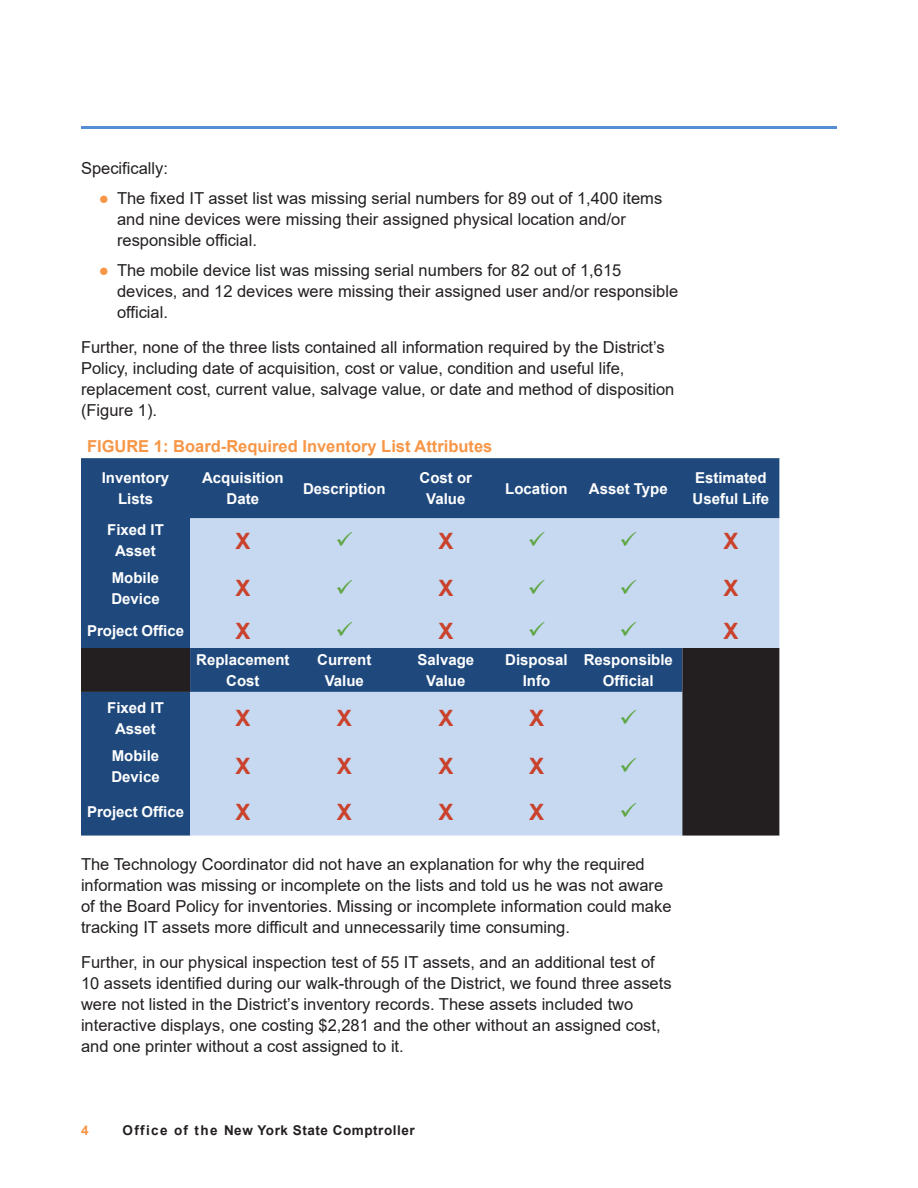
<style>
.page{position:relative;width:918px;height:1188px;background:#fff}
.page>*{position:absolute;margin:0;border:0;box-sizing:border-box;transform-origin:0 0}
._7_Figures{font:700 22.5px "Arial";color:#ca422c}
.Body_Text{font:16.5px/21px "Arial";color:#231f20}
._7_Figures-2{font:700 16.5px "Arial";color:#f79646}
._7_Figures-3{font:700 15px/21px "Arial";color:#fff;text-align:center}
.t1{font:700 13.5px "Arial";letter-spacing:.04em;color:#231f20}
.t2{font:700 13.5px "Arial";color:#f79646}
.s1{color:#f79646}
</style>
<div class="page">
<hr style="left:81px;top:126px;width:756px;height:3px;background:#558ed5">
<div style="left:81px;top:458px;width:698px;height:190px;background:#1f497d"></div>
<div style="left:190px;top:518px;width:589px;height:130px;background:#c6d9f1"></div>
<svg style="left:81px;top:648px;width:698px;height:188px;background:#798fab"></svg>
<svg style="left:337px;top:532px;width:15px;height:14px"></svg>
<svg style="left:529px;top:532px;width:16px;height:14px"></svg>
<svg style="left:621px;top:532px;width:15px;height:14px"></svg>
<svg style="left:337px;top:579px;width:15px;height:15px"></svg>
<svg style="left:529px;top:579px;width:16px;height:15px"></svg>
<svg style="left:621px;top:579px;width:15px;height:15px"></svg>
<svg style="left:337px;top:622px;width:15px;height:15px"></svg>
<svg style="left:529px;top:622px;width:16px;height:15px"></svg>
<svg style="left:621px;top:622px;width:15px;height:15px"></svg>
<svg style="left:621px;top:709px;width:15px;height:15px"></svg>
<svg style="left:621px;top:757px;width:15px;height:15px"></svg>
<svg style="left:621px;top:803px;width:15px;height:15px"></svg>
<p class="Body_Text" style="left:81px;top:158px;width:89px">Specifically:</p>
<p class="Body_Text" style="left:117px;top:188px;width:547px;text-indent:-18px"><span class="s1">●</span> The fixed IT asset list was missing serial numbers for 89 out of 1,400 items and nine devices were missing their assigned physical location and/or responsible official.</p>
<p class="Body_Text" style="left:117px;top:260px;width:563px;text-indent:-18px"><span class="s1">●</span> The mobile device list was missing serial numbers for 82 out of 1,615 devices, and 12 devices were missing their assigned user and/or responsible official.</p>
<p class="Body_Text" style="left:81px;top:336px;width:595px">Further, none of the three lists contained all information required by the District’s Policy, including date of acquisition, cost or value, condition and useful life, replacement cost, current value, salvage value, or date and method of disposition (Figure 1).</p>
<p class="_7_Figures-2" style="left:87px;top:435px;width:407px">FIGURE 1: Board-Required Inventory List Attributes</p>
<p class="_7_Figures-3" style="left:102px;top:468px;width:69px">Inventory<br>Lists</p>
<p class="_7_Figures-3" style="left:202px;top:468px;width:83px">Acquisition<br>Date</p>
<p class="_7_Figures-3" style="left:303px;top:478px;width:84px">Description</p>
<p class="_7_Figures-3" style="left:420px;top:468px;width:54px">Cost or<br>Value</p>
<p class="_7_Figures-3" style="left:505px;top:478px;width:64px">Location</p>
<p class="_7_Figures-3" style="left:589px;top:478px;width:80px">Asset Type</p>
<p class="_7_Figures-3" style="left:693px;top:468px;width:78px;text-align:left">Estimated<br>Useful Life</p>
<p class="_7_Figures-3" style="left:107px;top:520px;width:58px">Fixed IT<br>Asset</p>
<p class="_7_Figures" style="left:235px;top:525px;width:17px">X</p>
<p class="_7_Figures" style="left:438px;top:525px;width:17px">X</p>
<p class="_7_Figures" style="left:723px;top:525px;width:17px">X</p>
<p class="_7_Figures-3" style="left:111px;top:567px;width:50px;text-align:left">Mobile<br>Device</p>
<p class="_7_Figures" style="left:235px;top:572px;width:17px">X</p>
<p class="_7_Figures" style="left:438px;top:572px;width:17px">X</p>
<p class="_7_Figures" style="left:723px;top:572px;width:17px">X</p>
<p class="_7_Figures-3" style="left:87px;top:621px;width:99px">Project Office</p>
<p class="_7_Figures" style="left:235px;top:615px;width:17px">X</p>
<p class="_7_Figures" style="left:438px;top:615px;width:17px">X</p>
<p class="_7_Figures" style="left:723px;top:615px;width:17px">X</p>
<p class="_7_Figures-3" style="left:196px;top:649px;width:95px">Replacement<br>Cost</p>
<p class="_7_Figures-3" style="left:317px;top:649px;width:56px">Current<br>Value</p>
<p class="_7_Figures-3" style="left:418px;top:649px;width:58px">Salvage<br>Value</p>
<p class="_7_Figures-3" style="left:505px;top:649px;width:64px">Disposal<br>Info</p>
<p class="_7_Figures-3" style="left:584px;top:649px;width:91px">Responsible<br>Official</p>
<p class="_7_Figures-3" style="left:107px;top:697px;width:58px">Fixed IT<br>Asset</p>
<p class="_7_Figures" style="left:235px;top:702px;width:17px">X</p>
<p class="_7_Figures" style="left:337px;top:702px;width:17px">X</p>
<p class="_7_Figures" style="left:438px;top:702px;width:17px">X</p>
<p class="_7_Figures" style="left:529px;top:702px;width:17px">X</p>
<p class="_7_Figures-3" style="left:111px;top:745px;width:50px;text-align:left">Mobile<br>Device</p>
<p class="_7_Figures" style="left:235px;top:751px;width:17px">X</p>
<p class="_7_Figures" style="left:337px;top:751px;width:17px">X</p>
<p class="_7_Figures" style="left:438px;top:751px;width:17px">X</p>
<p class="_7_Figures" style="left:529px;top:751px;width:17px">X</p>
<p class="_7_Figures-3" style="left:87px;top:802px;width:99px">Project Office</p>
<p class="_7_Figures" style="left:235px;top:796px;width:17px">X</p>
<p class="_7_Figures" style="left:337px;top:796px;width:17px">X</p>
<p class="_7_Figures" style="left:438px;top:796px;width:17px">X</p>
<p class="_7_Figures" style="left:529px;top:796px;width:17px">X</p>
<p class="Body_Text" style="left:81px;top:854px;width:592px">The Technology Coordinator did not have an explanation for why the required information was missing or incomplete on the lists and told us he was not aware of the Board Policy for inventories. Missing or incomplete information could make tracking IT assets more difficult and unnecessarily time consuming.</p>
<p class="Body_Text" style="left:81px;top:951px;width:592px">Further, in our physical inspection test of 55 IT assets, and an additional test of 10 assets identified during our walk-through of the District, we found three assets were not listed in the District’s inventory records. These assets included two interactive displays, one costing $2,281 and the other without an assigned cost, and one printer without a cost assigned to it.</p>
<p class="t2" style="left:81px;top:1121px;width:9px">4</p>
<p class="t1" style="left:123px;top:1121px;width:294px">Office of the New York State Comptroller</p>
</div>
